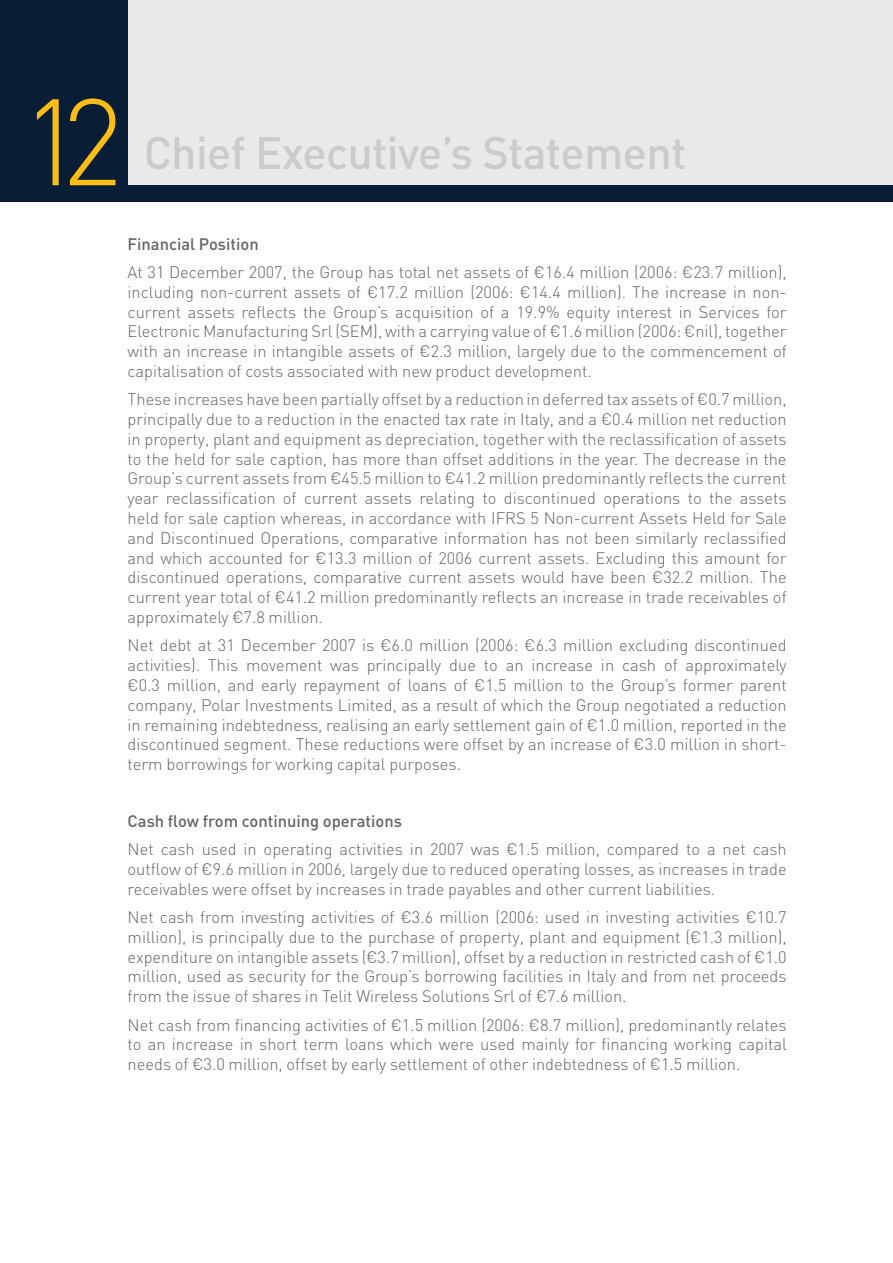
<style>
.page{position:relative;width:893px;height:1263px;background:#fff}
.page>*{position:absolute;margin:0;border:0;box-sizing:border-box;transform-origin:0 0}
.t1{font:300 120.75px "DIN";color:#febd15}
.t2{font:500 45px "DIN";letter-spacing:-.015em;color:#c9cbcc}
.t3{font:300 16.5px/19.8px "DIN";color:#636467;text-align:justify}
.t4{font:500 16.5px "DIN";color:#636467}
</style>
<div class="page">
<div style="left:0;top:0;width:893px;height:199px;background:#e9e9ea"></div>
<div style="left:0;top:186px;width:893px;height:16px;background:#071e36"></div>
<div style="left:0;top:0;width:128px;height:196px;background:#071e36"></div>
<h1 class="t1" style="left:21px;top:67px;width:104px">12</h1>
<h2 class="t2" style="left:144px;top:124px;width:544px">Chief Executive’s Statement</h2>
<p class="t4" style="left:128px;top:233px;width:133px">Financial Position</p>
<p class="t3" style="left:128px;top:262px;width:661px">At 31 December 2007, the Group has total net assets of €16.4 million (2006: €23.7 million), including non-current assets of €17.2 million (2006: €14.4 million). The increase in non&shy;current assets reflects the Group’s acquisition of a 19.9% equity interest in Services for Electronic Manufacturing Srl (SEM), with a carrying value of €1.6 million (2006: €nil), together with an increase in intangible assets of €2.3 million, largely due to the commencement of capitalisation of costs associated with new product development.</p>
<p class="t3" style="left:128px;top:389px;width:661px">These increases have been partially offset by a reduction in deferred tax assets of €0.7 million, principally due to a reduction in the enacted tax rate in Italy, and a €0.4 million net reduction in property, plant and equipment as depreciation, together with the reclassification of assets to the held for sale caption, has more than offset additions in the year. The decrease in the Group’s current assets from €45.5 million to €41.2 million predominantly reflects the current year reclassification of current assets relating to discontinued operations to the assets held for sale caption whereas, in accordance with IFRS 5 Non-current Assets Held for Sale and Discontinued Operations, comparative information has not been similarly reclassified and which accounted for €13.3 million of 2006 current assets. Excluding this amount for discontinued operations, comparative current assets would have been €32.2 million. The current year total of €41.2 million predominantly reflects an increase in trade receivables of approximately €7.8 million.</p>
<p class="t3" style="left:128px;top:635px;width:661px">Net debt at 31 December 2007 is €6.0 million (2006: €6.3 million excluding discontinued activities). This movement was principally due to an increase in cash of approximately €0.3 million, and early repayment of loans of €1.5 million to the Group’s former parent company, Polar Investments Limited, as a result of which the Group negotiated a reduction in remaining indebtedness, realising an early settlement gain of €1.0 million, reported in the discontinued segment. These reductions were offset by an increase of €3.0 million in short&shy;term borrowings for working capital purposes.</p>
<p class="t4" style="left:128px;top:810px;width:276px">Cash flow from continuing operations</p>
<p class="t3" style="left:128px;top:839px;width:661px">Net cash used in operating activities in 2007 was €1.5 million, compared to a net cash outflow of €9.6 million in 2006, largely due to reduced operating losses, as increases in trade receivables were offset by increases in trade payables and other current liabilities.</p>
<p class="t3" style="left:128px;top:907px;width:661px">Net cash from investing activities of €3.6 million (2006: used in investing activities €10.7 million), is principally due to the purchase of property, plant and equipment (€1.3 million), expenditure on intangible assets (€3.7 million), offset by a reduction in restricted cash of €1.0 million, used as security for the Group’s borrowing facilities in Italy and from net proceeds from the issue of shares in Telit Wireless Solutions Srl of €7.6 million.</p>
<p class="t3" style="left:128px;top:1014px;width:661px">Net cash from financing activities of €1.5 million (2006: €8.7 million), predominantly relates to an increase in short term loans which were used mainly for financing working capital needs of €3.0 million, offset by early settlement of other indebtedness of €1.5 million.</p>
</div>
